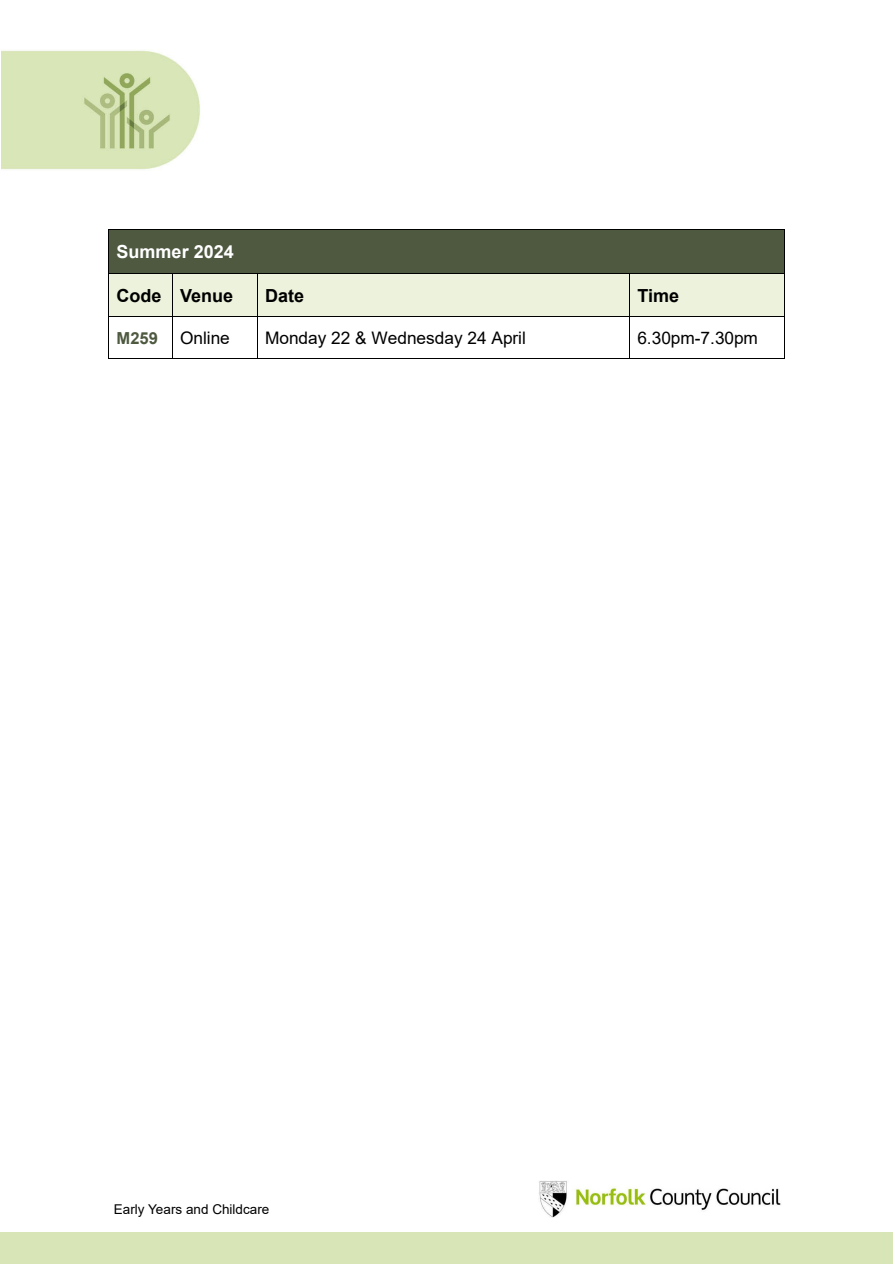
<style>
.page{position:relative;width:893px;height:1264px;background:#fff}
.page>*{position:absolute;margin:0;border:0;box-sizing:border-box;transform-origin:0 0}
.t1{font:700 18px "Arial";color:#000}
.t2{font:700 18px "Arial";color:#fff}
.t3{font:17.25px "Arial";letter-spacing:-.005em;color:#000}
.t4{font:700 16.5px "Arial";color:#4e5940}
.t5{font:13.5px "Arial";color:#000}
</style>
<div class="page">
<div style="left:0;top:1231px;width:892px;height:32px;background:#d8e5b7"></div>
<img style="left:2px;top:50px;width:198px;height:120px">
<img style="left:539px;top:1181px;width:242px;height:35px">
<div style="left:109px;top:230px;width:675px;height:43px;background:#4e5940"></div>
<hr style="left:109px;top:229px;width:675px;height:1px;background:#000">
<hr style="left:108px;top:230px;width:1px;height:43px;background:#000">
<hr style="left:784px;top:230px;width:1px;height:43px;background:#000">
<div style="left:109px;top:274px;width:63px;height:42px;background:#ecf2db"></div>
<div style="left:172px;top:274px;width:84px;height:42px;background:#ecf2db"></div>
<div style="left:257px;top:274px;width:372px;height:42px;background:#ecf2db"></div>
<div style="left:629px;top:274px;width:155px;height:42px;background:#ecf2db"></div>
<hr style="left:109px;top:273px;width:63px;height:1px;background:#000">
<hr style="left:172px;top:273px;width:84px;height:1px;background:#000">
<hr style="left:257px;top:273px;width:372px;height:1px;background:#000">
<hr style="left:629px;top:273px;width:155px;height:1px;background:#000">
<hr style="left:108px;top:274px;width:1px;height:42px;background:#000">
<hr style="left:172px;top:274px;width:1px;height:42px;background:#000">
<hr style="left:256px;top:274px;width:1px;height:42px;background:#000">
<hr style="left:629px;top:274px;width:1px;height:42px;background:#000">
<hr style="left:784px;top:274px;width:1px;height:42px;background:#000">
<hr style="left:109px;top:316px;width:63px;height:1px;background:#000">
<hr style="left:172px;top:316px;width:84px;height:1px;background:#000">
<hr style="left:257px;top:316px;width:372px;height:1px;background:#000">
<hr style="left:629px;top:316px;width:155px;height:1px;background:#000">
<hr style="left:108px;top:317px;width:1px;height:41px;background:#000">
<hr style="left:109px;top:358px;width:63px;height:1px;background:#000">
<hr style="left:172px;top:317px;width:1px;height:41px;background:#000">
<hr style="left:172px;top:358px;width:84px;height:1px;background:#000">
<hr style="left:256px;top:317px;width:1px;height:41px;background:#000">
<hr style="left:257px;top:358px;width:372px;height:1px;background:#000">
<hr style="left:629px;top:317px;width:1px;height:41px;background:#000">
<hr style="left:629px;top:358px;width:155px;height:1px;background:#000">
<hr style="left:784px;top:317px;width:1px;height:41px;background:#000">
<p class="t2" style="left:116px;top:239px;width:119px">Summer 2024</p>
<p class="t1" style="left:116px;top:282px;width:46px">Code</p>
<p class="t1" style="left:180px;top:282px;width:55px">Venue</p>
<p class="t1" style="left:265px;top:282px;width:40px">Date</p>
<p class="t1" style="left:637px;top:282px;width:43px">Time</p>
<p class="t4" style="left:116px;top:326px;width:43px">M259</p>
<p class="t3" style="left:180px;top:326px;width:51px">Online</p>
<p class="t3" style="left:265px;top:326px;width:262px">Monday 22 &amp; Wednesday 24 April</p>
<p class="t3" style="left:637px;top:326px;width:122px">6.30pm-7.30pm</p>
<p class="t5" style="left:114px;top:1199px;width:157px">Early Years and Childcare</p>
</div>
